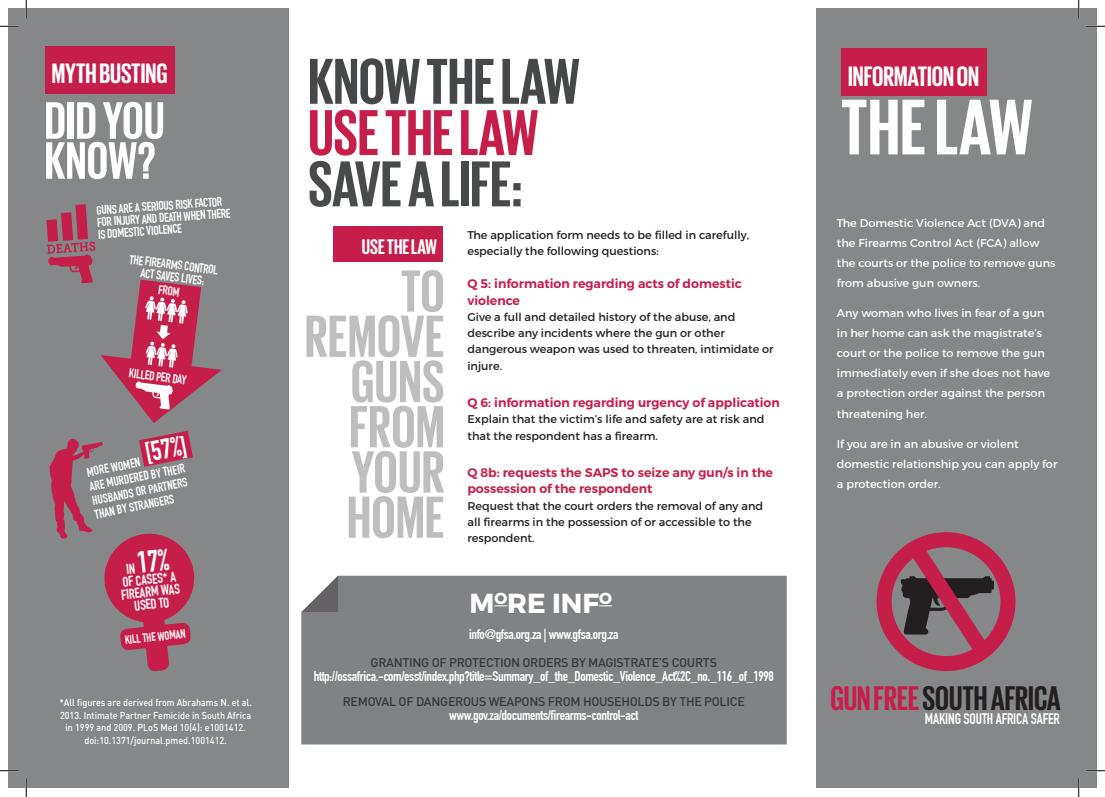
<style>
.page{position:relative;width:1105px;height:797px;background:#fff}
.page>*{position:absolute;margin:0;border:0;box-sizing:border-box;transform-origin:0 0}
.Heading_1{font:700 80.62px "Giorgio Sans";letter-spacing:.01em;color:#fff}
.t1{font:700 66.25px/51.2px "Giorgio Sans";color:#464748}
.Heading_1-2{font:700 60.75px/45.2px "Giorgio Sans";letter-spacing:.01em;color:#bebec1;text-align:right}
.Heading_1-3{font:700 53.75px/40px "Giorgio Sans";letter-spacing:.01em;color:#fff}
.t2{font:700 35px "Giorgio Sans";color:#231f20}
.White_Table_Text{font:700 29.75px "DIN Condensed";color:#fff}
.Heading_3{font:700 28.75px "Giorgio Sans";color:#fff}
.t3{font:700 27.5px "Montserrat";color:#fff}
.Infographic_text{font:700 27.5px "DIN Condensed";color:#fff}
.Heading_3-2{font:700 21.62px "Giorgio Sans";color:#fff}
.t4{font:700 15px "DIN Condensed";letter-spacing:-.01em;color:#fff}
.White_Table_Text-2{font:700 14px/12.4px "DIN Condensed";color:#fff;text-align:center}
.t5{font:700 13.75px "DIN Condensed";letter-spacing:-.025em;color:#fff;scale:1.05 1}
.Infographic_text-2{font:700 12.5px/12.1px "DIN Condensed";color:#fff}
.Heading_4{font:600 12.5px/16.2px "Montserrat";color:#c61e4a}
.t6{font:500 12.5px "DIN";letter-spacing:-.025em;color:#383839}
.White_Table_Text-3{font:700 11.88px "DIN Condensed";color:#fff}
.t7{font:11.25px/16.2px "Montserrat";color:#231f20}
.t8{font:11.25px/20px "Montserrat";color:#fff}
.Normal_Small{font:500 10px/12.5px "DIN";color:#fff;text-align:center;scale:.9 1}
.s1{color:#c61e4a}
.s2{color:#494a4b}
.s3{font-size:14px}
</style>
<div class="page">
<div style="left:816px;top:9px;width:280px;height:779px;background:#868788"></div>
<div style="left:9px;top:9px;width:280px;height:779px;background:#868788"></div>
<div style="left:841px;top:49px;width:145px;height:47px;background:#c61e4a"></div>
<div style="left:45px;top:46px;width:129px;height:48px;background:#c61e4a"></div>
<svg style="left:876px;top:532px;width:140px;height:139px"></svg>
<div style="left:333px;top:226px;width:109px;height:36px;background:#c61e4a"></div>
<div style="left:301px;top:575px;width:486px;height:169px;background:#808285"></div>
<svg style="left:494px;top:605px;width:13px;height:1px"></svg>
<svg style="left:599px;top:605px;width:13px;height:1px"></svg>
<svg style="left:49px;top:431px;width:146px;height:240px"></svg>
<svg style="left:46px;top:204px;width:176px;height:219px"></svg>
<svg style="left:301px;top:575px;width:37px;height:37px"></svg>
<svg style="left:0;top:25px;width:19px;height:2px"></svg>
<svg style="left:1086px;top:25px;width:19px;height:2px"></svg>
<svg style="left:0;top:770px;width:19px;height:1px"></svg>
<svg style="left:1086px;top:770px;width:19px;height:1px"></svg>
<svg style="left:25px;top:0;width:2px;height:19px"></svg>
<svg style="left:25px;top:778px;width:2px;height:19px"></svg>
<svg style="left:1078px;top:0;width:1px;height:19px"></svg>
<svg style="left:1078px;top:778px;width:1px;height:19px"></svg>
<p class="t1" style="left:308px;top:54px;width:273px">KNOW THE LAW<br><span class="s1">USE THE LAW<br></span><span class="s2">SAVE A LIFE:</span></p>
<p class="Heading_3" style="left:52px;top:59px;width:117px">MYTH BUSTING</p>
<p class="Heading_3" style="left:848px;top:61px;width:132px">INFORMATION ON</p>
<p class="Heading_1" style="left:841px;top:87px;width:193px">THE LAW</p>
<p class="Heading_1-3" style="left:45px;top:99px;width:121px">DID YOU<br>KNOW?</p>
<p class="Infographic_text-2" style="left:96px;top:204px;width:135px;rotate:-4deg">GUNS ARE A SERIOUS RISK FACTOR<br>FOR INJURY AND DEATH WHEN THERE<br>IS DOMESTIC VIOLENCE</p>
<p class="t8" style="left:837px;top:213px;width:220px">The Domestic Violence Act (DVA) and the Firearms Control Act (FCA) allow the courts or the police to remove guns from abusive gun owners.</p>
<p class="t8" style="left:837px;top:303px;width:215px">Any woman who lives in fear of a gun in her home can ask the magistrate’s court or the police to remove the gun immediately even if she does not have a protection order against the person threatening her.</p>
<p class="t8" style="left:837px;top:433px;width:222px">If you are in an abusive or violent domestic relationship you can apply for a protection order.</p>
<p class="t7" style="left:467px;top:226px;width:283px">The application form needs to be filled in carefully, especially the following questions:</p>
<p class="Heading_4" style="left:467px;top:276px;width:276px">Q 5: information regarding acts of domestic violence</p>
<p class="t7" style="left:467px;top:308px;width:308px">Give a full and detailed history of the abuse, and describe any incidents where the gun or other dangerous weapon was used to threaten, intimidate or injure.</p>
<p class="Heading_4" style="left:467px;top:394px;width:314px">Q 6: information regarding urgency of application</p>
<p class="t7" style="left:467px;top:411px;width:299px">Explain that the victim’s life and safety are at risk and that the respondent has a firearm.</p>
<p class="Heading_4" style="left:467px;top:464px;width:307px">Q 8b: requests the SAPS to seize any gun/s in the possession of the respondent</p>
<p class="t7" style="left:467px;top:497px;width:297px">Request that the court orders the removal of any and all firearms in the possession of or accessible to the respondent.</p>
<p class="Heading_3-2" style="left:362px;top:236px;width:77px">USE THE LAW</p>
<p class="Heading_1-2" style="left:305px;top:267px;width:141px">TO<br>REMOVE<br>GUNS<br>FROM<br>YOUR<br>HOME</p>
<p class="Infographic_text-2" style="left:130px;top:253px;width:90px;text-align:center;rotate:7deg">THE FIREARMS CONTROL<br>ACT SAVES LIVES:</p>
<p class="Infographic_text-2" style="left:159px;top:284px;width:23px;rotate:7deg">FROM</p>
<p class="Infographic_text-2" style="left:130px;top:367px;width:59px;rotate:7deg">KILLED PER DAY</p>
<p class="Infographic_text" style="left:142px;top:437px;width:44px;rotate:-11deg">[57%]</p>
<p class="Infographic_text-2" style="left:86px;top:465px;width:98px;line-height:14.2px;rotate:-11deg">MORE WOMEN<br>ARE MURDERED BY THEIR<br>HUSBANDS OR PARTNERS<br>THAN BY STRANGERS</p>
<p class="White_Table_Text" style="left:124px;top:546px;width:45px;rotate:-6deg"><span class="s3">IN</span> 17%</p>
<p class="White_Table_Text-2" style="left:119px;top:576px;width:60px;rotate:-6deg">OF CASES* A<br>FIREARM WAS<br>USED TO</p>
<p class="White_Table_Text-3" style="left:124px;top:633px;width:63px;rotate:-6deg">KILL THE WOMAN</p>
<p class="Normal_Small" style="left:59px;top:696px;width:215px">*All figures are derived from Abrahams N. et al.<br>2013. Intimate Partner Femicide in South Africa in 1999 and 2009. PLoS Med 10(4): e1001412. doi:10.1371/journal.pmed.1001412.</p>
<p class="t3" style="left:469px;top:586px;width:144px">M<sup>O</sup>RE INF<sup>O</sup></p>
<p class="t5" style="left:469px;top:626px;width:144px">info@gfsa.org.za | www.gfsa.org.za</p>
<p class="t6" style="left:371px;top:654px;width:348px">GRANTING OF PROTECTION ORDERS BY MAGISTRATE’S COURTS</p>
<p class="t5" style="left:314px;top:668px;width:439px">http://ossafrica.-com/esst/index.php?title=Summary_of_the_Domestic_Violence_Act%2C_no._116_of_1998</p>
<p class="t6" style="left:343px;top:693px;width:404px">REMOVAL OF DANGEROUS WEAPONS FROM HOUSEHOLDS BY THE POLICE</p>
<p class="t5" style="left:449px;top:707px;width:182px">www.gov.za/documents/firearms-control-act</p>
<p class="t2" style="left:830px;top:681px;width:232px"><span class="s1">GUN FREE</span> SOUTH AFRICA</p>
<p class="t4" style="left:925px;top:709px;width:136px">MAKING SOUTH AFRICA SAFER</p>
</div>
